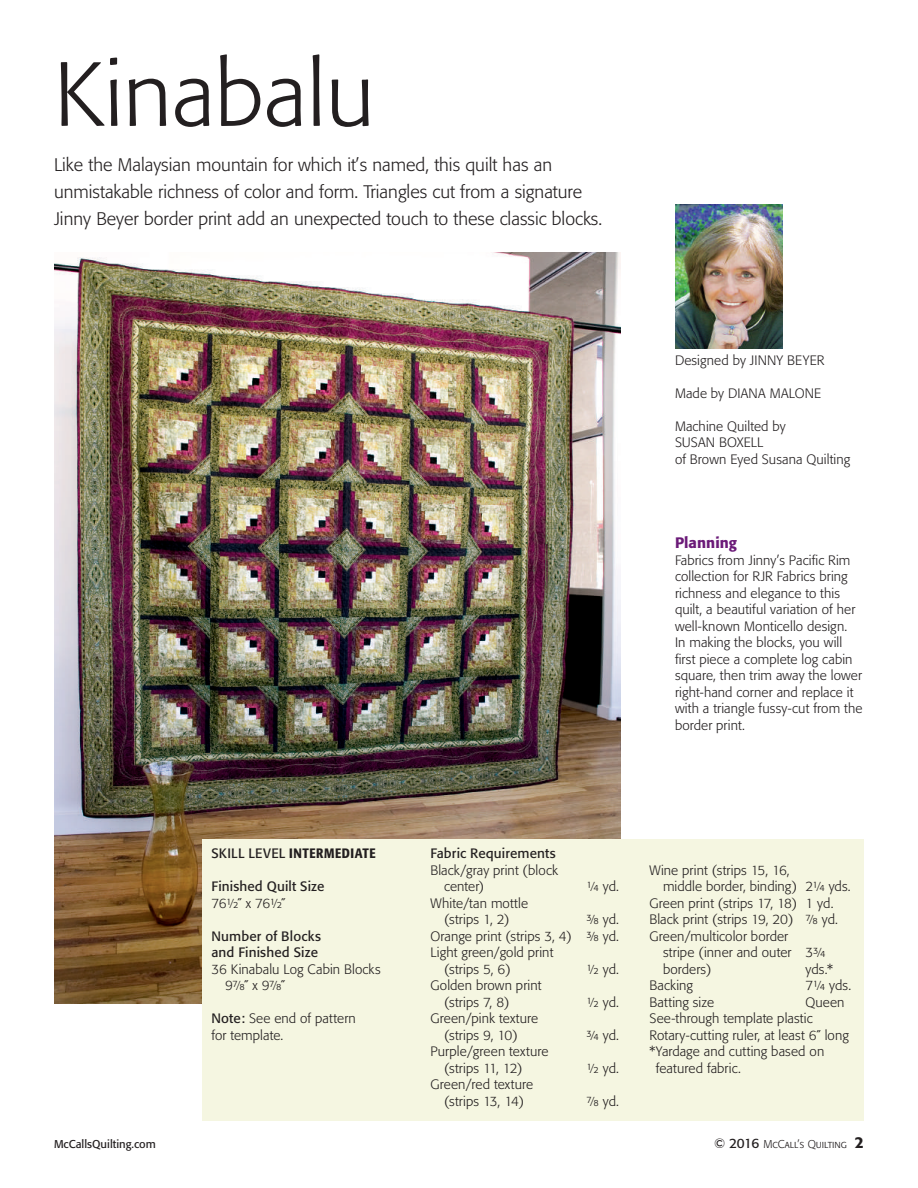
<style>
.page{position:relative;width:918px;height:1188px;background:#fff}
.page>*{position:absolute;margin:0;border:0;box-sizing:border-box;transform-origin:0 0}
.t1{font:300 90px "Formata";color:#231f20}
.t2{font:300 18px/27px "Formata";color:#231f20}
.t3{font:500 15px "Formata";letter-spacing:.005em;color:#6b1a78}
.t4{font:300 13.5px/16.5px "Formata";letter-spacing:.005em;color:#231f20}
.t5{font:13.5px/16.5px "Formata";letter-spacing:.01em;color:#231f20}
.t6{font:500 condensed 13.5px "Formata";letter-spacing:.04em;color:#231f20}
.t7{font:11.25px "Formata Light SC";color:#231f20}
.t8{font:11.25px "Formata";color:#231f20}
.s1{font-weight:400;font-stretch:normal}
.s2{font-weight:300}
.s3{font-family:"Formata Light Expert"}
.s4{font-family:"Formata Light Expert";font-weight:400}
.s5{font-weight:400}
.s6{font-family:"Formata";font-size:13.5px}
.s7{font-family:"Formata";font-weight:500;font-size:15.75px}
</style>
<div class="page">
<img style="left:54px;top:252px;width:567px;height:751px">
<div style="left:202px;top:839px;width:662px;height:281px;background:#f5f6e1"></div>
<img style="left:675px;top:205px;width:108px;height:144px">
<h1 class="t1" style="left:54px;top:42px;width:322px">Kinabalu</h1>
<h2 class="t2" style="left:54px;top:151px;width:550px">Like the Malaysian mountain for which it’s named, this quilt has an unmistakable richness of color and form. Triangles cut from a signature<br>Jinny Beyer border print add an unexpected touch to these classic blocks.</h2>
<p class="t6" style="left:212px;top:845px;width:166px"><span class="s1">SKILL LEVEL</span> INTERMEDIATE</p>
<p class="t5" style="left:212px;top:878px;width:115px">Finished Quilt Size<br><span class="s2">76</span><span class="s3">H</span><span class="s2">˝ x 76</span><span class="s3">H</span><span class="s2">˝</span></p>
<p class="t5" style="left:212px;top:928px;width:111px">Number of Blocks and Finished Size</p>
<p class="t4" style="left:225px;top:961px;width:157px;text-indent:-14px">36 Kinabalu Log Cabin Blocks<br>9<span class="s4">M</span>˝ x 9<span class="s4">M</span>˝</p>
<p class="t4" style="left:212px;top:1010px;width:146px"><span class="s5">Note:</span> See end of pattern for template.</p>
<p class="t4" style="left:675px;top:352px;width:151px">Designed by JINNY BEYER</p>
<p class="t4" style="left:675px;top:385px;width:148px">Made by DIANA MALONE</p>
<p class="t4" style="left:675px;top:418px;width:177px">Machine Quilted by<br>SUSAN BOXELL<br>of Brown Eyed Susana Quilting</p>
<p class="t3" style="left:675px;top:534px;width:64px">Planning</p>
<p class="t4" style="left:675px;top:552px;width:189px">Fabrics from Jinny’s Pacific Rim collection for RJR Fabrics bring richness and elegance to this quilt, a beautiful variation of her well-known Monticello design.<br>In making the blocks, you will first piece a complete log cabin square, then trim away the lower right-hand corner and replace it with a triangle fussy-cut from the border print.</p>
<p class="t5" style="left:430px;top:845px;width:127px">Fabric Requirements</p>
<p class="t4" style="left:444px;top:862px;width:116px;text-indent:-14px">Black/gray print (block center)</p>
<p class="t4" style="left:586px;top:878px;width:34px"><span class="s4">G</span> yd.</p>
<p class="t4" style="left:430px;top:895px;width:99px;text-align:center">White/tan mottle (strips 1, 2)</p>
<p class="t4" style="left:586px;top:911px;width:34px"><span class="s4">K</span> yd.</p>
<p class="t4" style="left:430px;top:928px;width:190px">Orange print (strips 3, 4) <span class="s4">K</span> yd.</p>
<p class="t4" style="left:430px;top:944px;width:124px">Light green/gold print</p>
<p class="t4" style="left:444px;top:961px;width:68px">(strips 5, 6)</p>
<p class="t4" style="left:586px;top:961px;width:34px"><span class="s4">H</span> yd.</p>
<p class="t4" style="left:444px;top:977px;width:99px;text-indent:-14px">Golden brown print (strips 7, 8)</p>
<p class="t4" style="left:586px;top:994px;width:34px"><span class="s4">H</span> yd.</p>
<p class="t4" style="left:430px;top:1010px;width:109px;text-align:center">Green/pink texture (strips 9, 10)</p>
<p class="t4" style="left:444px;top:1043px;width:106px;text-indent:-14px">Purple/green texture (strips 11, 12)</p>
<p class="t4" style="left:430px;top:1076px;width:104px;text-align:center">Green/red texture (strips 13, 14)</p>
<p class="t4" style="left:586px;top:1027px;width:34px"><span class="s4">I</span> yd.</p>
<p class="t4" style="left:586px;top:1060px;width:34px"><span class="s4">H</span> yd.</p>
<p class="t4" style="left:586px;top:1093px;width:34px"><span class="s4">M</span> yd.</p>
<p class="t4" style="left:650px;top:862px;width:142px">Wine print (strips 15, 16,</p>
<p class="t4" style="left:663px;top:878px;width:189px">middle border, binding) 2<span class="s4">G</span> yds.</p>
<p class="t4" style="left:650px;top:895px;width:186px">Green print (strips 17, 18) 1 yd.</p>
<p class="t4" style="left:650px;top:911px;width:190px">Black print (strips 19, 20) <span class="s4">M</span> yd.</p>
<p class="t4" style="left:650px;top:928px;width:140px">Green/multicolor border</p>
<p class="t4" style="left:663px;top:944px;width:164px">stripe (inner and outer 3<span class="s4">I</span></p>
<p class="t4" style="left:663px;top:961px;width:50px">borders)</p>
<p class="t4" style="left:806px;top:961px;width:29px">yds.*</p>
<p class="t4" style="left:650px;top:977px;width:45px">Backing</p>
<p class="t4" style="left:805px;top:977px;width:47px">7<span class="s4">G</span> yds.</p>
<p class="t4" style="left:650px;top:994px;width:66px">Batting size</p>
<p class="t4" style="left:806px;top:994px;width:41px">Queen</p>
<p class="t4" style="left:650px;top:1010px;width:165px">See-through template plastic</p>
<p class="t4" style="left:650px;top:1027px;width:201px">Rotary-cutting ruler, at least 6˝ long</p>
<p class="t4" style="left:650px;top:1043px;width:176px">*Yardage and cutting based on</p>
<p class="t4" style="left:656px;top:1060px;width:87px">featured fabric.</p>
<p class="t8" style="left:54px;top:1137px;width:103px">McCallsQuilting.com</p>
<p class="t7" style="left:714px;top:1137px;width:151px"><span class="s6">© 2016</span> McCall’s Quilting <span class="s7">2</span></p>
</div>
